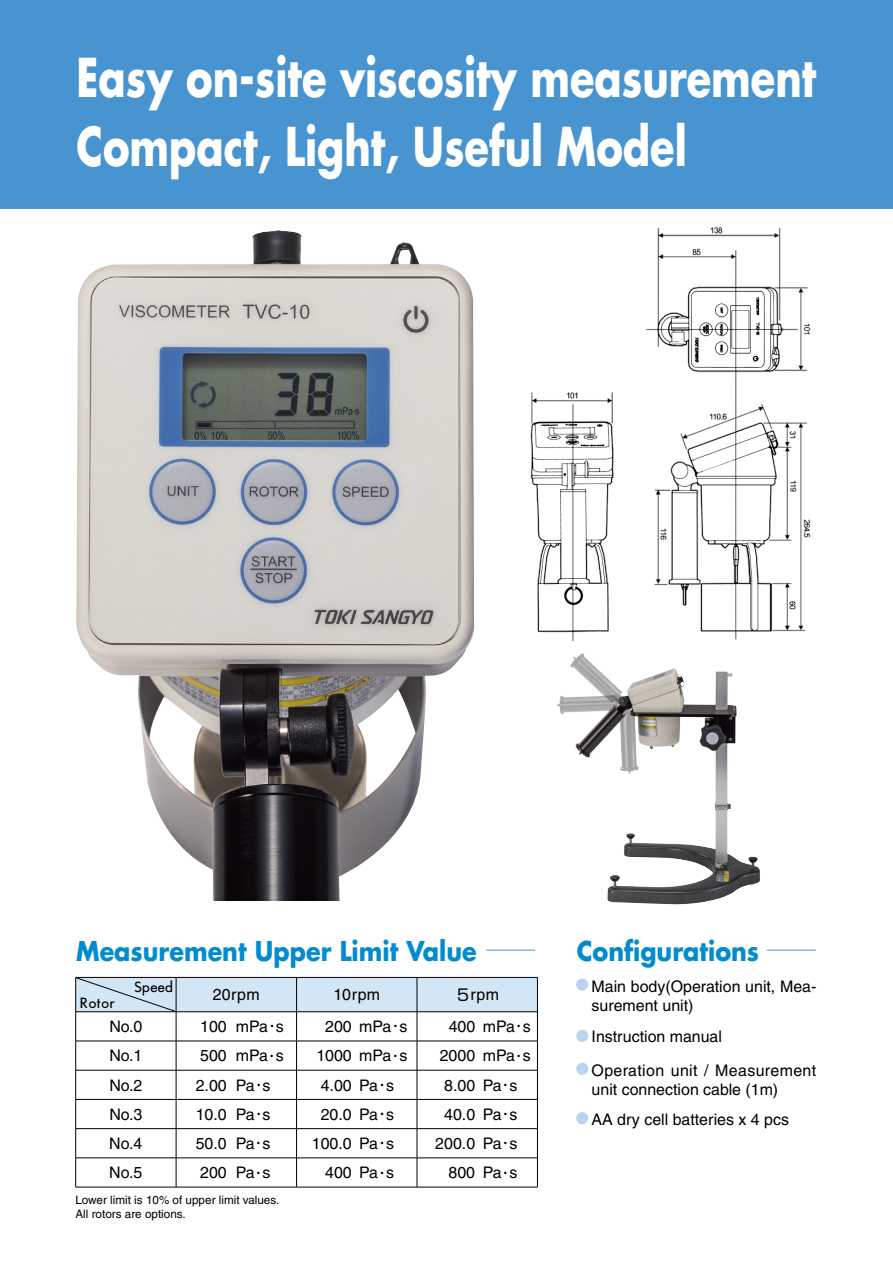
<style>
.page{position:relative;width:893px;height:1263px;background:#fff}
.page>*{position:absolute;margin:0;border:0;box-sizing:border-box;transform-origin:0 0}
.t1{font:700 52.05px/69.2px "Futura";color:#fff;scale:.77 1}
.t2{font:700 26.55px "Futura";color:#008ccf;scale:.9 1}
.t3{font:15.9px/19.2px "Helvetica";color:#000}
.t4{font:15.9px/34px "Helvetica";letter-spacing:.02em;color:#000}
.t5{font:500 13.8px "Futura";color:#000}
.t6{font:11.7px/13.8px "Helvetica";color:#000}
.s1{font-family:"Shin Go Pro"}
</style>
<div class="page">
<div style="left:0;top:0;width:893px;height:208px;background:#4794d0"></div>
<hr style="left:486px;top:950px;width:49px;height:1px;background:#4794d0">
<hr style="left:767px;top:950px;width:49px;height:1px;background:#4794d0">
<img style="left:76px;top:230px;width:399px;height:671px">
<img style="left:530px;top:227px;width:281px;height:414px">
<hr style="left:75px;top:1187px;width:101px;height:1px;background:#000">
<hr style="left:176px;top:1187px;width:121px;height:1px;background:#000">
<hr style="left:297px;top:1187px;width:120px;height:1px;background:#000">
<hr style="left:417px;top:1187px;width:121px;height:1px;background:#000">
<svg style="left:75px;top:977px;width:463px;height:210px"></svg>
<img style="left:557px;top:654px;width:158px;height:233px">
<div style="left:576px;top:978px;width:12px;height:12px;background:#bad4ef;border-radius:50%"></div>
<div style="left:576px;top:1030px;width:12px;height:12px;background:#bad4ef;border-radius:50%"></div>
<div style="left:576px;top:1063px;width:12px;height:12px;background:#bad4ef;border-radius:50%"></div>
<div style="left:576px;top:1112px;width:12px;height:12px;background:#bad4ef;border-radius:50%"></div>
<p class="t1" style="left:77px;top:41px;width:962px">Easy on-site viscosity measurement<br>Compact, Light, Useful Model</p>
<p class="t2" style="left:76px;top:932px;width:447px">Measurement Upper Limit Value</p>
<p class="t2" style="left:577px;top:932px;width:204px">Configurations</p>
<p class="t3" style="left:213px;top:985px;width:48px">20rpm</p>
<p class="t3" style="left:333px;top:985px;width:48px">10rpm</p>
<p class="t3" style="left:455px;top:985px;width:46px"><span class="s1">５</span>rpm</p>
<p class="t3" style="left:109px;top:1017px;width:35px">No.0</p>
<p class="t3" style="left:200px;top:1017px;width:85px">100 mPa<span class="s1">･</span>s</p>
<p class="t3" style="left:325px;top:1017px;width:84px">200 mPa<span class="s1">･</span>s</p>
<p class="t3" style="left:449px;top:1017px;width:84px">400 mPa<span class="s1">･</span>s</p>
<p class="t3" style="left:109px;top:1046px;width:35px">No.1</p>
<p class="t3" style="left:200px;top:1046px;width:85px">500 mPa<span class="s1">･</span>s</p>
<p class="t3" style="left:316px;top:1046px;width:93px">1000 mPa<span class="s1">･</span>s</p>
<p class="t3" style="left:440px;top:1046px;width:93px">2000 mPa<span class="s1">･</span>s</p>
<p class="t3" style="left:109px;top:1075px;width:35px">No.2</p>
<p class="t3" style="left:196px;top:1075px;width:76px">2.00 Pa<span class="s1">･</span>s</p>
<p class="t3" style="left:321px;top:1075px;width:75px">4.00 Pa<span class="s1">･</span>s</p>
<p class="t3" style="left:444px;top:1075px;width:75px">8.00 Pa<span class="s1">･</span>s</p>
<p class="t3" style="left:109px;top:1104px;width:35px">No.3</p>
<p class="t3" style="left:196px;top:1104px;width:76px">10.0 Pa<span class="s1">･</span>s</p>
<p class="t3" style="left:321px;top:1104px;width:75px">20.0 Pa<span class="s1">･</span>s</p>
<p class="t3" style="left:444px;top:1104px;width:75px">40.0 Pa<span class="s1">･</span>s</p>
<p class="t3" style="left:109px;top:1134px;width:35px">No.4</p>
<p class="t3" style="left:196px;top:1134px;width:76px">50.0 Pa<span class="s1">･</span>s</p>
<p class="t3" style="left:312px;top:1134px;width:84px">100.0 Pa<span class="s1">･</span>s</p>
<p class="t3" style="left:435px;top:1134px;width:84px">200.0 Pa<span class="s1">･</span>s</p>
<p class="t3" style="left:109px;top:1163px;width:35px">No.5</p>
<p class="t3" style="left:200px;top:1163px;width:72px">200 Pa<span class="s1">･</span>s</p>
<p class="t3" style="left:325px;top:1163px;width:70px">400 Pa<span class="s1">･</span>s</p>
<p class="t3" style="left:449px;top:1163px;width:70px">800 Pa<span class="s1">･</span>s</p>
<p class="t5" style="left:134px;top:978px;width:41px">Speed</p>
<p class="t3" style="left:592px;top:976px;width:226px">Main body(Operation unit, Mea&shy;surement unit)</p>
<p class="t4" style="left:592px;top:1019px;width:226px">Instruction manual<br>Operation unit / Measurement</p>
<p class="t3" style="left:592px;top:1074px;width:199px;line-height:30.3px">unit connection cable (1m)<br>AA dry cell batteries x 4 pcs</p>
<p class="t5" style="left:80px;top:994px;width:36px">Rotor</p>
<p class="t6" style="left:75px;top:1193px;width:205px">Lower limit is 10% of upper limit values.<br>All rotors are options.</p>
</div>
